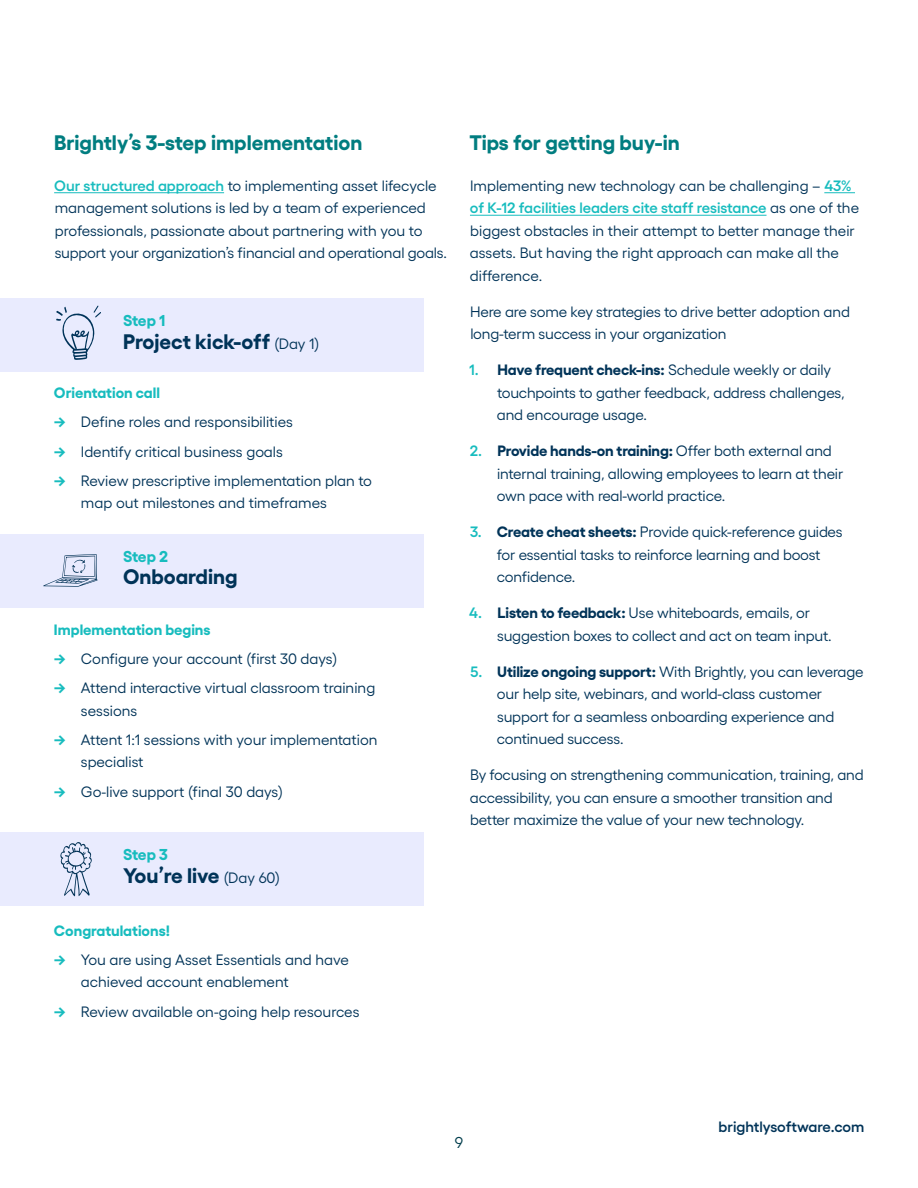
<style>
.page{position:relative;width:918px;height:1188px;background:#fff}
.page>*{position:absolute;margin:0;border:0;box-sizing:border-box;transform-origin:0 0}
.t1{font:700 21px "Yellix";color:#017d80}
.t2{font:700 21px "Yellix";color:#003358}
.t3{font:700 15.75px "Yellix";letter-spacing:-.02em;color:#17bcbe}
.t4{font:15.75px "Yellix";color:#003d4c}
.t5{font:15px/22.5px "Yellix";letter-spacing:-.01em;color:#003358}
.t6{font:700 15px "Yellix";color:#17bcbe}
.t7{font:600 15px "Yellix";color:#003358}
.s1{font-weight:600;color:#17bcbe}
.s2{font-weight:400;font-size:15px}
.s3{font-weight:700;color:#17bcbe}
.s4{font-weight:700}
</style>
<div class="page">
<hr style="left:824px;top:192px;width:31px;height:1px;background:#17bcbe">
<hr style="left:470px;top:215px;width:297px;height:1px;background:#17bcbe">
<hr style="left:54px;top:192px;width:170px;height:1px;background:#17bcbe">
<div style="left:0;top:298px;width:424px;height:74px;background:#e9ebfe"></div>
<div style="left:0;top:534px;width:424px;height:73px;background:#e9ebfe"></div>
<div style="left:0;top:832px;width:424px;height:74px;background:#e9ebfe"></div>
<svg style="left:56px;top:306px;width:45px;height:54px"></svg>
<svg style="left:43px;top:554px;width:55px;height:33px"></svg>
<svg style="left:60px;top:842px;width:32px;height:54px"></svg>
<h1 class="t1" style="left:54px;top:126px;width:310px">Brightly’s 3-step implementation</h1>
<p class="t5" style="left:54px;top:173px;width:394px"><span class="s1">Our structured approach</span> to implementing asset lifecycle management solutions is led by a team of experienced professionals, passionate about partnering with you to support your organization’s financial and operational goals.</p>
<p class="t3" style="left:123px;top:308px;width:44px">Step 1</p>
<h1 class="t2" style="left:123px;top:324px;width:197px">Project kick-off <span class="s2">(Day 1)</span></h1>
<p class="t6" style="left:54px;top:381px;width:108px">Orientation call</p>
<p class="t5" style="left:54px;top:409px;width:241px"><span class="s3">→</span> Define roles and responsibilities</p>
<p class="t5" style="left:54px;top:439px;width:230px"><span class="s3">→</span> Identify critical business goals</p>
<p class="t5" style="left:81px;top:468px;width:293px;text-indent:-27px"><span class="s3">→</span> Review prescriptive implementation plan to map out milestones and timeframes</p>
<p class="t3" style="left:123px;top:544px;width:47px">Step 2</p>
<h1 class="t2" style="left:123px;top:560px;width:116px">Onboarding</h1>
<p class="t6" style="left:54px;top:617px;width:158px">Implementation begins</p>
<p class="t5" style="left:54px;top:646px;width:285px"><span class="s3">→</span> Configure your account (first 30 days)</p>
<p class="t5" style="left:81px;top:675px;width:296px;text-indent:-27px"><span class="s3">→</span> Attend interactive virtual classroom training sessions</p>
<p class="t5" style="left:81px;top:727px;width:298px;text-indent:-27px"><span class="s3">→</span> Attent 1:1 sessions with your implementation specialist</p>
<p class="t5" style="left:54px;top:779px;width:230px"><span class="s3">→</span> Go-live support (final 30 days)</p>
<p class="t3" style="left:123px;top:842px;width:46px">Step 3</p>
<h1 class="t2" style="left:123px;top:859px;width:158px">You’re live <span class="s2">(Day 60)</span></h1>
<p class="t6" style="left:54px;top:918px;width:118px">Congratulations!</p>
<p class="t5" style="left:81px;top:947px;width:269px;text-indent:-27px"><span class="s3">→</span> You are using Asset Essentials and have achieved account enablement</p>
<p class="t5" style="left:54px;top:999px;width:307px"><span class="s3">→</span> Review available on-going help resources</p>
<h1 class="t1" style="left:470px;top:126px;width:212px">Tips for getting buy-in</h1>
<p class="t5" style="left:470px;top:173px;width:391px">Implementing new technology can be challenging – <span class="s1">43% of K-12 facilities leaders cite staff resistance</span> as one of the biggest obstacles in their attempt to better manage their assets. But having the right approach can make all the difference.</p>
<p class="t5" style="left:470px;top:299px;width:381px">Here are some key strategies to drive better adoption and long-term success in your organization</p>
<p class="t5" style="left:497px;top:357px;width:350px;text-indent:-28px"><span class="s1">1.</span> <span class="s4">Have frequent check-ins:</span> Schedule weekly or daily touchpoints to gather feedback, address challenges, and encourage usage.</p>
<p class="t5" style="left:497px;top:438px;width:348px;text-indent:-27px"><span class="s1">2.</span> <span class="s4">Provide hands-on training:</span> Offer both external and internal training, allowing employees to learn at their own pace with real-world practice.</p>
<p class="t5" style="left:497px;top:519px;width:347px;text-indent:-27px"><span class="s1">3.</span> <span class="s4">Create cheat sheets:</span> Provide quick-reference guides for essential tasks to reinforce learning and boost confidence.</p>
<p class="t5" style="left:497px;top:600px;width:336px;text-indent:-28px"><span class="s1">4.</span> <span class="s4">Listen to feedback:</span> Use whiteboards, emails, or suggestion boxes to collect and act on team input.</p>
<p class="t5" style="left:497px;top:659px;width:368px;text-indent:-26px"><span class="s1">5.</span> <span class="s4">Utilize ongoing support:</span> With Brightly, you can leverage our help site, webinars, and world-class customer support for a seamless onboarding experience and continued success.</p>
<p class="t5" style="left:470px;top:762px;width:395px">By focusing on strengthening communication, training, and accessibility, you can ensure a smoother transition and better maximize the value of your new technology.</p>
<p class="t4" style="left:455px;top:1131px;width:10px">9</p>
<p class="t7" style="left:719px;top:1115px;width:147px">brightlysoftware.com</p>
</div>
